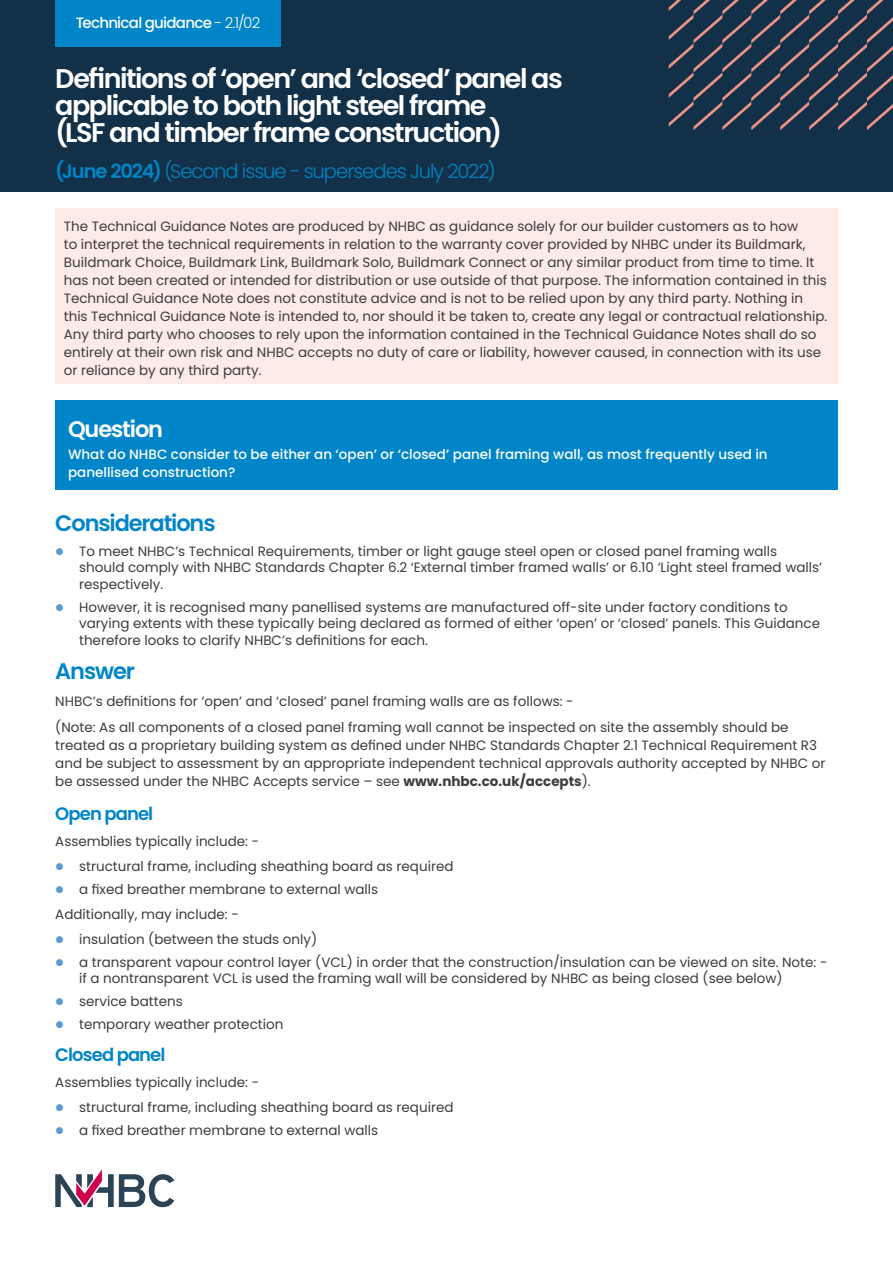
<style>
.page{position:relative;width:893px;height:1263px;background:#fff}
.page>*{position:absolute;margin:0;border:0;box-sizing:border-box;transform-origin:0 0}
.t1{font:600 27px/27px "Poppins";letter-spacing:-.055em;color:#fff}
.t2{font:600 22.5px "Poppins";letter-spacing:-.05em;color:#0085c8}
.t3{font:600 22.5px "Poppins";letter-spacing:-.05em;color:#fff}
.t4{font:300 19.5px "Poppins";letter-spacing:-.05em;color:#0085c8}
.t5{font:600 18px "Poppins";letter-spacing:-.05em;color:#0085c8}
.t6{font:500 15px "Poppins";letter-spacing:-.05em;color:#fff}
.t7{font:13.5px/18px "Poppins";color:#3c3c3b}
.t8{font:500 13.5px/18px "Poppins";color:#fff}
.s1{font-weight:300}
.s2{font-weight:600}
.s3{font-weight:700}
</style>
<div class="page">
<div style="left:0;top:0;width:893px;height:191px;background:#123047"></div>
<svg style="left:55px;top:1169px;width:119px;height:38px"></svg>
<svg style="left:669px;top:0;width:224px;height:130px"></svg>
<div style="left:55px;top:208px;width:783px;height:176px;background:#fcebe7"></div>
<div style="left:55px;top:401px;width:783px;height:89px;background:#0085c8"></div>
<div style="left:55px;top:0;width:226px;height:46px;background:#0085c8"></div>
<p class="t6" style="left:76px;top:14px;width:186px">Technical guidance <span class="s1">- 2.1/02</span></p>
<h1 class="t1" style="left:55px;top:65px;width:509px">Definitions of ‘open’ and ‘closed’ panel as applicable to both light steel frame<br>(LSF and timber frame construction)</h1>
<h3 class="t4" style="left:55px;top:159px;width:442px"><span class="s2">(June 2024)</span> (Second issue - supersedes July 2022)</h3>
<p class="t7" style="left:64px;top:217px;width:765px">The Technical Guidance Notes are produced by NHBC as guidance solely for our builder customers as to how<br>to interpret the technical requirements in relation to the warranty cover provided by NHBC under its Buildmark, Buildmark Choice, Buildmark Link, Buildmark Solo, Buildmark Connect or any similar product from time to time. It has not been created or intended for distribution or use outside of that purpose. The information contained in this Technical Guidance Note does not constitute advice and is not to be relied upon by any third party. Nothing in this Technical Guidance Note is intended to, nor should it be taken to, create any legal or contractual relationship.<br>Any third party who chooses to rely upon the information contained in the Technical Guidance Notes shall do so entirely at their own risk and NHBC accepts no duty of care or liability, however caused, in connection with its use or reliance by any third party.</p>
<h2 class="t3" style="left:68px;top:416px;width:97px">Question</h2>
<p class="t8" style="left:68px;top:446px;width:701px">What do NHBC consider to be either an ‘open’ or ‘closed’ panel framing wall, as most frequently used in panellised construction?</p>
<h2 class="t2" style="left:55px;top:510px;width:162px">Considerations</h2>
<p class="t7" style="left:79px;top:543px;width:745px;line-height:16.5px">To meet NHBC’s Technical Requirements, timber or light gauge steel open or closed panel framing walls should comply with NHBC Standards Chapter 6.2 ‘External timber framed walls’ or 6.10 ‘Light steel framed walls’ respectively.</p>
<p class="t7" style="left:79px;top:599px;width:742px;line-height:16.5px">However, it is recognised many panellised systems are manufactured off-site under factory conditions to varying extents with these typically being declared as formed of either ‘open’ or ‘closed’ panels. This Guidance therefore looks to clarify NHBC’s definitions for each.</p>
<h2 class="t2" style="left:55px;top:658px;width:81px">Answer</h2>
<p class="t7" style="left:55px;top:688px;width:735px;line-height:26.5px">NHBC’s definitions for ‘open’ and ‘closed’ panel framing walls are as follows: -<br>(Note: As all components of a closed panel framing wall cannot be inspected on site the assembly should be</p>
<p class="t7" style="left:55px;top:736px;width:772px">treated as a proprietary building system as defined under NHBC Standards Chapter 2.1 Technical Requirement R3 and be subject to assessment by an appropriate independent technical approvals authority accepted by NHBC or be assessed under the NHBC Accepts service – see <span class="s3">www.nhbc.co.uk/accepts</span>).</p>
<h3 class="t5" style="left:55px;top:803px;width:99px">Open panel</h3>
<p class="t7" style="left:79px;top:829px;width:376px;line-height:25px;text-indent:-24px">Assemblies typically include: -<br>structural frame, including sheathing board as required</p>
<p class="t7" style="left:79px;top:881px;width:301px">a fixed breather membrane to external walls</p>
<p class="t7" style="left:55px;top:905px;width:185px">Additionally, may include: -</p>
<p class="t7" style="left:79px;top:930px;width:240px">insulation (between the studs only)</p>
<p class="t7" style="left:79px;top:954px;width:750px;line-height:16.5px">a transparent vapour control layer (VCL) in order that the construction/insulation can be viewed on site. Note: - if a nontransparent VCL is used the framing wall will be considered by NHBC as being closed (see below)</p>
<p class="t7" style="left:79px;top:990px;width:206px;line-height:23px">service battens<br>temporary weather protection</p>
<h3 class="t5" style="left:55px;top:1044px;width:112px">Closed panel</h3>
<p class="t7" style="left:79px;top:1070px;width:376px;line-height:25px;text-indent:-24px">Assemblies typically include: -<br>structural frame, including sheathing board as required</p>
<p class="t7" style="left:79px;top:1121px;width:301px">a fixed breather membrane to external walls</p>
</div>
